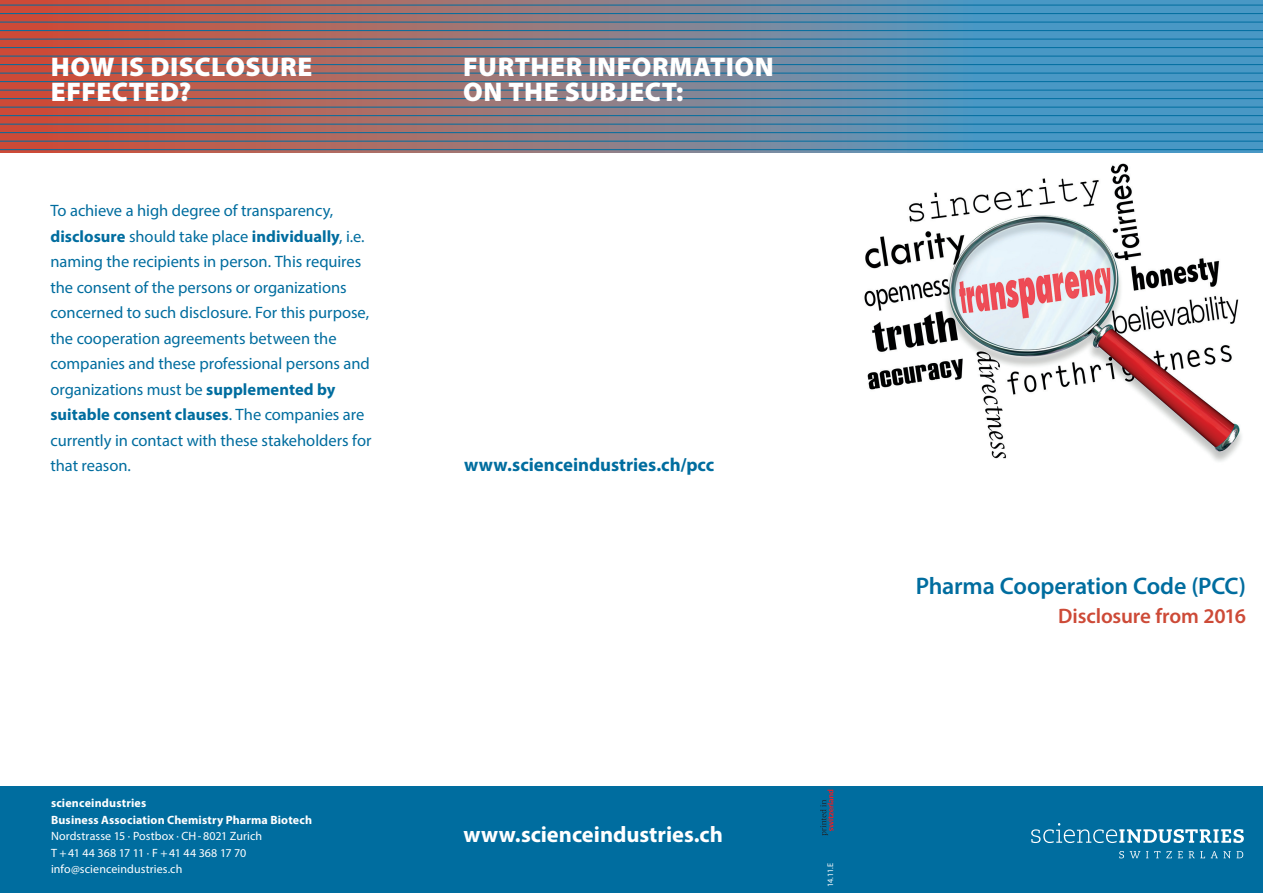
<style>
.page{position:relative;width:1263px;height:893px;background:#fff}
.page>*{position:absolute;margin:0;border:0;box-sizing:border-box;transform-origin:0 0}
.t1{font:900 27px/25.5px "Myriad Pro";letter-spacing:.02em;color:#fff}
.t2{font:600 24px "Myriad Pro";letter-spacing:-.01em;color:#006d9f}
.t3{font:700 22.5px "Myriad Pro";color:#fff}
.t4{font:600 21px "Myriad Pro";letter-spacing:-.005em;color:#cd4a37}
.t5{font:700 18.75px "Myriad Pro";color:#006d9f}
.t6{font:16.5px/25.5px "Myriad Pro";letter-spacing:-.005em;color:#006d9f}
.t7{font:12px/16.5px "Myriad Pro";letter-spacing:.005em;color:#fff}
.t8{font:700 12px/16.5px "Myriad Pro";letter-spacing:.015em;color:#fff}
.t9{font:8.25px "Myriad Pro";color:#fff}
.s1{font-weight:700}
</style>
<div class="page">
<svg style="left:0;top:0;width:1263px;height:152px;background:#837b89"></svg>
<hr style="left:0;top:5px;width:1263px;height:1px;background:#006d9f">
<hr style="left:0;top:13px;width:1263px;height:1px;background:#006d9f">
<hr style="left:0;top:22px;width:1263px;height:1px;background:#006d9f">
<hr style="left:0;top:30px;width:1263px;height:1px;background:#006d9f">
<hr style="left:0;top:39px;width:1263px;height:1px;background:#006d9f">
<hr style="left:0;top:47px;width:1263px;height:1px;background:#006d9f">
<hr style="left:0;top:56px;width:1263px;height:1px;background:#006d9f">
<hr style="left:0;top:64px;width:1263px;height:1px;background:#006d9f">
<hr style="left:0;top:73px;width:1263px;height:1px;background:#006d9f">
<hr style="left:0;top:81px;width:1263px;height:1px;background:#006d9f">
<hr style="left:0;top:90px;width:1263px;height:1px;background:#006d9f">
<hr style="left:0;top:98px;width:1263px;height:1px;background:#006d9f">
<hr style="left:0;top:107px;width:1263px;height:1px;background:#006d9f">
<hr style="left:0;top:115px;width:1263px;height:1px;background:#006d9f">
<hr style="left:0;top:124px;width:1263px;height:1px;background:#006d9f">
<hr style="left:0;top:132px;width:1263px;height:1px;background:#006d9f">
<hr style="left:0;top:141px;width:1263px;height:1px;background:#006d9f">
<hr style="left:0;top:149px;width:1263px;height:1px;background:#006d9f">
<img style="left:864px;top:163px;width:378px;height:299px">
<div style="left:0;top:787px;width:1263px;height:106px;background:#006d9f"></div>
<svg style="left:1031px;top:823px;width:213px;height:20px"></svg>
<svg style="left:1119px;top:851px;width:124px;height:7px"></svg>
<svg style="left:820px;top:790px;width:13px;height:46px"></svg>
<h1 class="t1" style="left:51px;top:54px;width:263px">HOW IS DISCLOSURE<br>EFFECTED?</h1>
<p class="t6" style="left:50px;top:198px;width:322px">To achieve a high degree of transparency, <span class="s1">disclosure</span> should take place <span class="s1">individually</span>, i.e. naming the recipients in person. This requires the consent of the persons or organizations concerned to such disclosure. For this purpose, the cooperation agreements between the companies and these professional persons and organizations must be <span class="s1">supplemented by suitable consent clauses</span>. The companies are currently in contact with these stakeholders for that reason.</p>
<p class="t8" style="left:51px;top:795px;width:263px">scienceindustries<br>Business Association Chemistry Pharma Biotech</p>
<p class="t7" style="left:51px;top:828px;width:213px">Nordstrasse 15 · Postbox · CH-8021 Zurich<br>T +41 44 368 17 11 · F +41 44 368 17 70 info@scienceindustries.ch</p>
<h1 class="t1" style="left:463px;top:54px;width:312px">FURTHER INFORMATION<br>ON THE SUBJECT:</h1>
<p class="t5" style="left:464px;top:453px;width:252px">www.scienceindustries.ch/pcc</p>
<h3 class="t3" style="left:463px;top:820px;width:261px">www.scienceindustries.ch</h3>
<h2 class="t2" style="left:916px;top:571px;width:332px">Pharma Cooperation Code (PCC)</h2>
<p class="t4" style="left:1058px;top:602px;width:189px">Disclosure from 2016</p>
<p class="t9" style="left:825px;top:887px;width:26px;rotate:-90deg">14.11.E</p>
</div>
